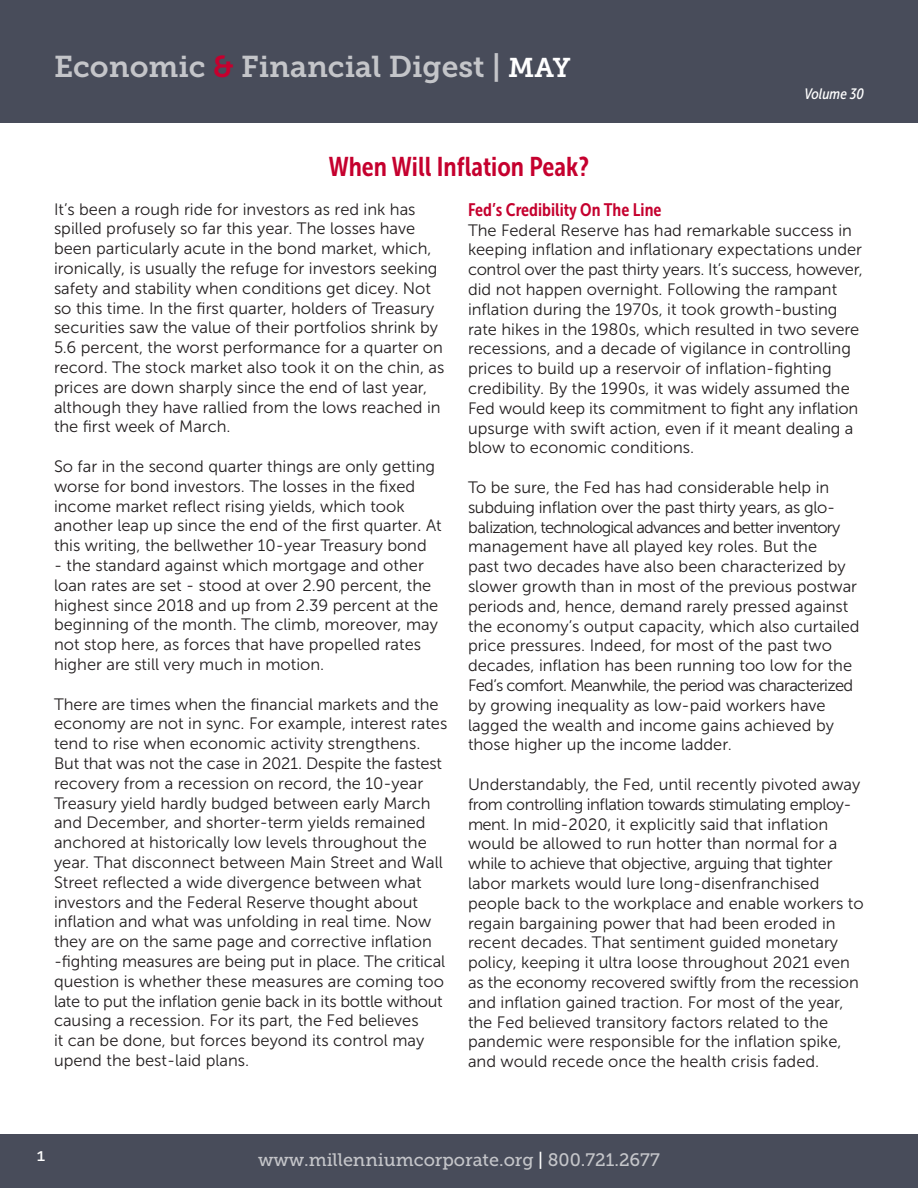
<style>
.page{position:relative;width:918px;height:1188px;background:#fff}
.page>*{position:absolute;margin:0;border:0;box-sizing:border-box;transform-origin:0 0}
.t1{font:30px "Museo Slab 700";color:#c4c5c9}
.t2{font:27px "Museo Sans Cond 700";color:#c5002e}
.t3{font:18px "Museo Slab 500";color:#c4c5c9}
.t4{font:18px "Museo Sans Cond 700";color:#c5002e}
.t5{font:18px "Museo Slab 500";color:#fff}
.t6{font:16.5px/19.8px "Museo Sans 300";color:#231f20}
.t7{font:italic 15px "Museo Sans Cond 500";color:#fff}
.s1{color:#c5002e}
.s2{font-size:27px;color:#fff}
.s3{color:#fff}
</style>
<div class="page">
<div style="left:0;top:0;width:918px;height:122px;background:#484c5a"></div>
<div style="left:0;top:1134px;width:918px;height:54px;background:#484c5a"></div>
<p class="t1" style="left:54px;top:49px;width:518px">Economic <span class="s1">&amp;</span> Financial Digest | <span class="s2">MAY</span></p>
<p class="t2" style="left:329px;top:152px;width:262px">When Will Inflation Peak?</p>
<p class="t7" style="left:804px;top:86px;width:61px">Volume 30</p>
<p class="t6" style="left:54px;top:199px;width:392px">It’s been a rough ride for investors as red ink has spilled profusely so far this year. The losses have been particularly acute in the bond market, which, ironically, is usually the refuge for investors seeking safety and stability when conditions get dicey. Not so this time. In the first quarter, holders of Treasury securities saw the value of their portfolios shrink by 5.6 percent, the worst performance for a quarter on record. The stock market also took it on the chin, as prices are down sharply since the end of last year, although they have rallied from the lows reached in the first week of March.</p>
<p class="t6" style="left:54px;top:457px;width:389px">So far in the second quarter things are only getting worse for bond investors. The losses in the fixed income market reflect rising yields, which took another leap up since the end of the first quarter. At this writing, the bellwether 10-year Treasury bond</p>
<p class="t6" style="left:54px;top:556px;width:386px">- the standard against which mortgage and other loan rates are set - stood at over 2.90 percent, the highest since 2018 and up from 2.39 percent at the beginning of the month. The climb, moreover, may not stop here, as forces that have propelled rates higher are still very much in motion.</p>
<p class="t6" style="left:54px;top:694px;width:395px">There are times when the financial markets and the economy are not in sync. For example, interest rates tend to rise when economic activity strengthens.<br>But that was not the case in 2021. Despite the fastest recovery from a recession on record, the 10-year Treasury yield hardly budged between early March and December, and shorter-term yields remained anchored at historically low levels throughout the year. That disconnect between Main Street and Wall Street reflected a wide divergence between what investors and the Federal Reserve thought about inflation and what was unfolding in real time. Now they are on the same page and corrective inflation -fighting measures are being put in place. The critical question is whether these measures are coming too late to put the inflation genie back in its bottle without causing a recession. For its part, the Fed believes<br>it can be done, but forces beyond its control may upend the best-laid plans.</p>
<p class="t4" style="left:468px;top:199px;width:195px">Fed’s Credibility On The Line</p>
<p class="t6" style="left:468px;top:220px;width:396px">The Federal Reserve has had remarkable success in keeping inflation and inflationary expectations under control over the past thirty years. It’s success, however, did not happen overnight. Following the rampant inflation during the 1970s, it took growth-busting rate hikes in the 1980s, which resulted in two severe recessions, and a decade of vigilance in controlling prices to build up a reservoir of inflation-fighting credibility. By the 1990s, it was widely assumed the Fed would keep its commitment to fight any inflation upsurge with swift action, even if it meant dealing a blow to economic conditions.</p>
<p class="t6" style="left:468px;top:477px;width:393px">To be sure, the Fed has had considerable help in subduing inflation over the past thirty years, as glo&shy;balization, technological advances and better inventory management have all played key roles. But the<br>past two decades have also been characterized by slower growth than in most of the previous postwar periods and, hence, demand rarely pressed against the economy’s output capacity, which also curtailed price pressures. Indeed, for most of the past two decades, inflation has been running too low for the Fed’s comfort. Meanwhile, the period was characterized by growing inequality as low-paid workers have lagged the wealth and income gains achieved by those higher up the income ladder.</p>
<p class="t6" style="left:468px;top:774px;width:397px">Understandably, the Fed, until recently pivoted away from controlling inflation towards stimulating employ&shy;ment. In mid-2020, it explicitly said that inflation would be allowed to run hotter than normal for a while to achieve that objective, arguing that tighter labor markets would lure long-disenfranchised people back to the workplace and enable workers to regain bargaining power that had been eroded in recent decades. That sentiment guided monetary policy, keeping it ultra loose throughout 2021 even as the economy recovered swiftly from the recession and inflation gained traction. For most of the year, the Fed believed transitory factors related to the pandemic were responsible for the inflation spike, and would recede once the health crisis faded.</p>
<p class="t5" style="left:36px;top:1145px;width:12px">1</p>
<p class="t3" style="left:258px;top:1150px;width:403px">www.millenniumcorporate.org <span class="s3">|</span> 800.721.2677</p>
</div>
